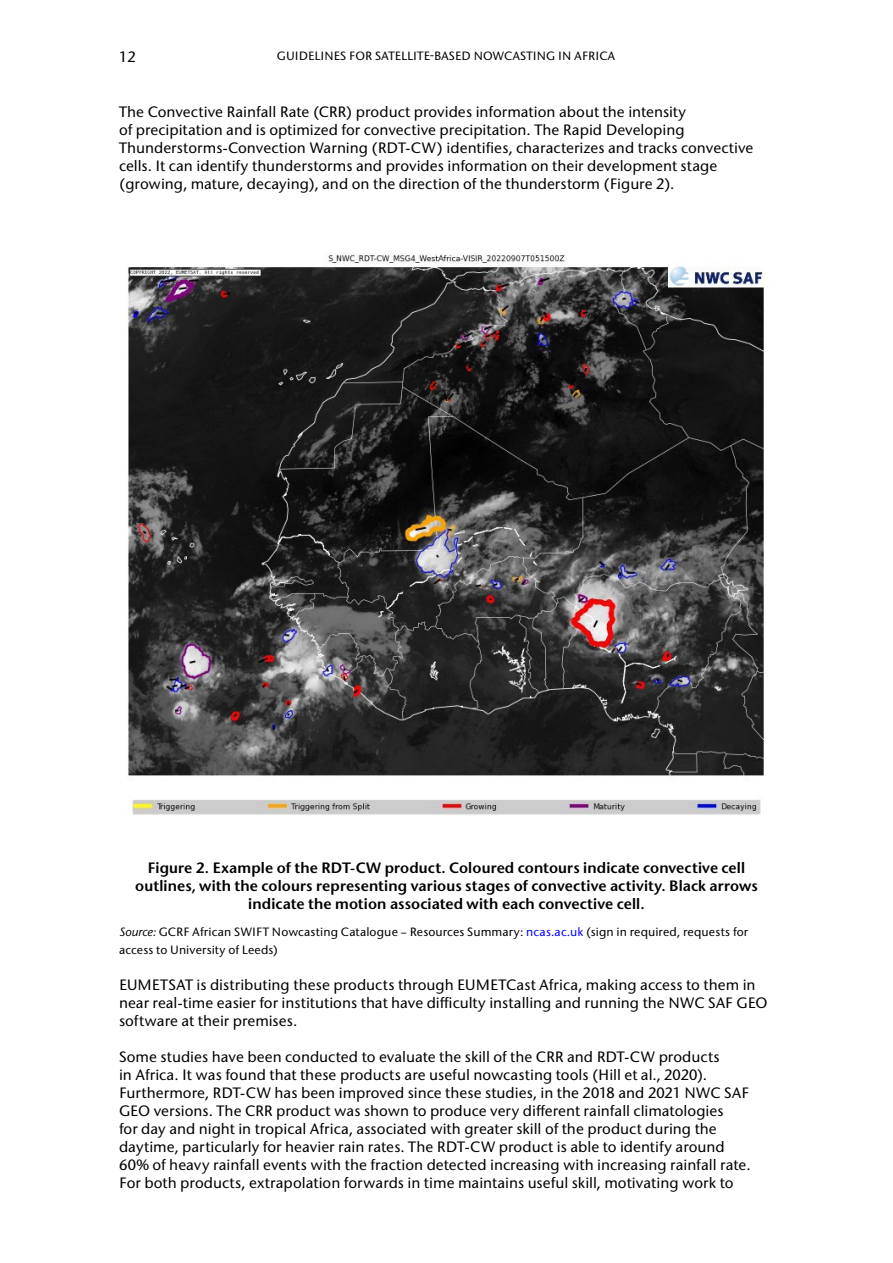
<style>
.page{position:relative;width:893px;height:1263px;background:#fff}
.page>*{position:absolute;margin:0;border:0;box-sizing:border-box;transform-origin:0 0}
.t1{font:500 15px/18px "Stone Sans ITC";color:#000}
.t2{font:600 15px/18px "Stone Sans ITC";letter-spacing:.01em;color:#000;text-align:center}
.t3{font:500 12px/18px "Stone Sans ITC";letter-spacing:.01em;color:#000}
.s1{font-style:italic}
.s2{color:#00f}
</style>
<div class="page">
<img style="left:128px;top:255px;width:637px;height:561px">
<p class="t1" style="left:119px;top:48px;width:18px">12</p>
<p class="t3" style="left:277px;top:47px;width:340px">GUIDELINES FOR SATELLITE-BASED NOWCASTING IN AFRICA</p>
<p class="t1" style="left:119px;top:103px;width:636px">The Convective Rainfall Rate (CRR) product provides information about the intensity<br>of precipitation and is optimized for convective precipitation. The Rapid Developing Thunderstorms-Convection Warning (RDT-CW) identifies, characterizes and tracks convective cells. It can identify thunderstorms and provides information on their development stage (growing, mature, decaying), and on the direction of the thunderstorm (Figure 2).</p>
<p class="t2" style="left:135px;top:859px;width:624px">Figure 2. Example of the RDT-CW product. Coloured contours indicate convective cell outlines, with the colours representing various stages of convective activity. Black arrows indicate the motion associated with each convective cell.</p>
<p class="t3" style="left:119px;top:923px;width:631px"><span class="s1">Source:</span> GCRF African SWIFT Nowcasting Catalogue – Resources Summary: <span class="s2">ncas.ac.uk</span> (sign in required, requests for access to University of Leeds)</p>
<p class="t1" style="left:119px;top:976px;width:650px">EUMETSAT is distributing these products through EUMETCast Africa, making access to them in near real-time easier for institutions that have difficulty installing and running the NWC SAF GEO software at their premises.</p>
<p class="t1" style="left:119px;top:1048px;width:633px">Some studies have been conducted to evaluate the skill of the CRR and RDT-CW products<br>in Africa. It was found that these products are useful nowcasting tools (Hill et al., 2020).<br>Furthermore, RDT-CW has been improved since these studies, in the 2018 and 2021 NWC SAF GEO versions. The CRR product was shown to produce very different rainfall climatologies<br>for day and night in tropical Africa, associated with greater skill of the product during the daytime, particularly for heavier rain rates. The RDT-CW product is able to identify around 60% of heavy rainfall events with the fraction detected increasing with increasing rainfall rate.<br>For both products, extrapolation forwards in time maintains useful skill, motivating work to</p>
</div>
